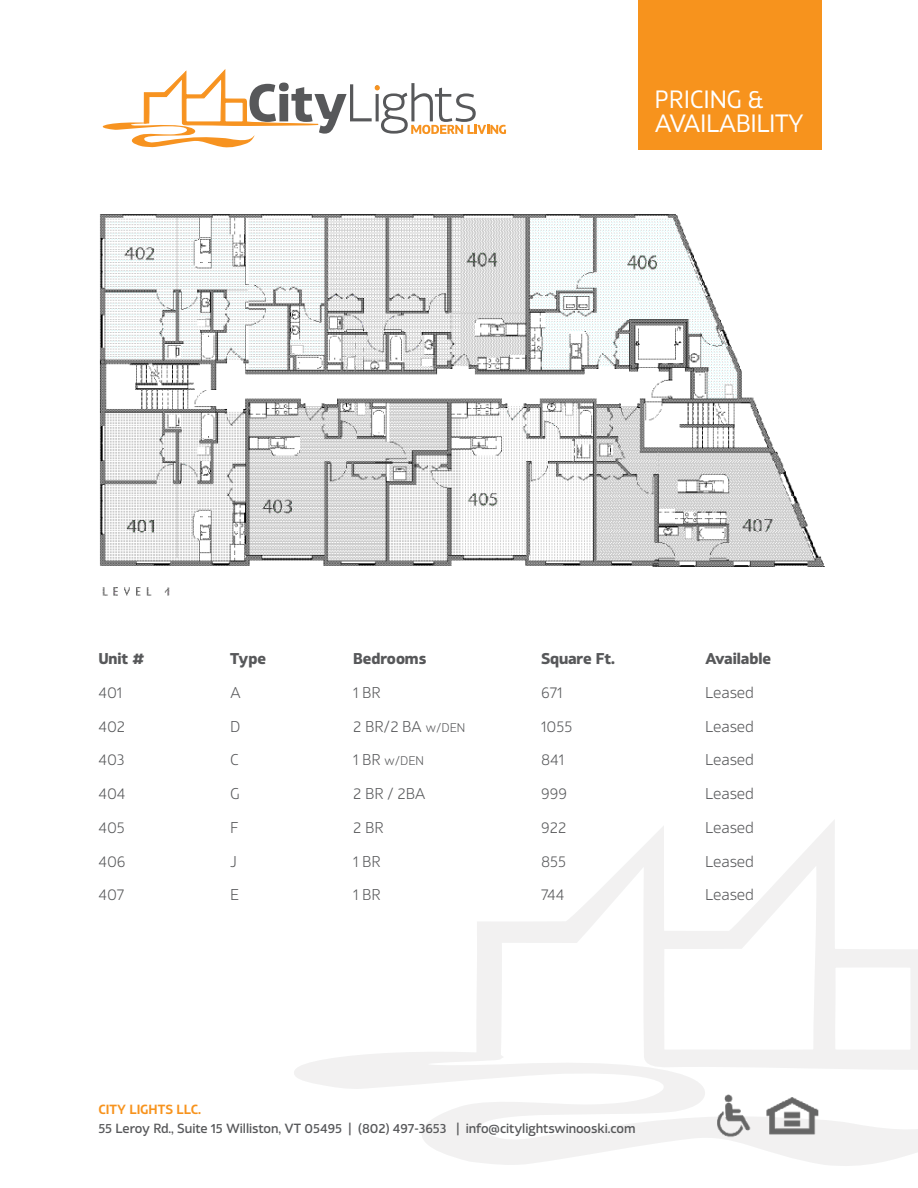
<style>
.page{position:relative;width:918px;height:1188px;background:#fff}
.page>*{position:absolute;margin:0;border:0;box-sizing:border-box;transform-origin:0 0}
.t1{font:24px "Xyngia";letter-spacing:-.02em;color:#fff}
.t2{font:300 15px "Xyngia";color:#57585a}
.t3{font:700 15px "Xyngia";letter-spacing:-.005em;color:#57585a}
.t4{font:500 12.75px/19.5px "Xyngia";letter-spacing:-.005em;color:#57585a}
.t5{font:300 12px "Xyngia";color:#57585a}
.s1{font-size:12px}
.s2{font-size:15px}
.s3{font-weight:600;color:#f7931d}
</style>
<div class="page">
<svg style="left:477px;top:820px;width:441px;height:229px"></svg>
<svg style="left:294px;top:1049px;width:624px;height:117px"></svg>
<svg style="left:102px;top:69px;width:404px;height:79px"></svg>
<img style="left:700px;top:1088px;width:136px;height:55px">
<div style="left:638px;top:0;width:184px;height:149px;background:#f7931d"></div>
<img style="left:99px;top:214px;width:726px;height:382px">
<p class="t1" style="left:655px;top:82px;width:110px">PRICING &amp;</p>
<p class="t1" style="left:655px;top:106px;width:151px">AVAILABILITY</p>
<p class="t3" style="left:98px;top:647px;width:47px">Unit #</p>
<p class="t3" style="left:230px;top:647px;width:37px">Type</p>
<p class="t3" style="left:353px;top:647px;width:75px">Bedrooms</p>
<p class="t3" style="left:541px;top:647px;width:76px">Square Ft.</p>
<p class="t3" style="left:705px;top:647px;width:67px">Available</p>
<p class="t2" style="left:98px;top:681px;width:26px">401</p>
<p class="t2" style="left:230px;top:681px;width:12px">A</p>
<p class="t2" style="left:353px;top:681px;width:29px">1 BR</p>
<p class="t2" style="left:541px;top:681px;width:23px">671</p>
<p class="t2" style="left:705px;top:681px;width:50px">Leased</p>
<p class="t2" style="left:98px;top:715px;width:28px">402</p>
<p class="t2" style="left:230px;top:715px;width:12px">D</p>
<p class="t2" style="left:353px;top:715px;width:114px">2 BR/2 BA <span class="s1">w/DEN</span></p>
<p class="t2" style="left:541px;top:715px;width:33px">1055</p>
<p class="t2" style="left:705px;top:715px;width:50px">Leased</p>
<p class="t2" style="left:98px;top:749px;width:28px">403</p>
<p class="t2" style="left:230px;top:749px;width:10px">C</p>
<p class="t5" style="left:353px;top:752px;width:72px"><span class="s2">1 BR</span> w/DEN</p>
<p class="t2" style="left:541px;top:749px;width:25px">841</p>
<p class="t2" style="left:705px;top:749px;width:50px">Leased</p>
<p class="t2" style="left:98px;top:783px;width:29px">404</p>
<p class="t2" style="left:230px;top:783px;width:11px">G</p>
<p class="t2" style="left:353px;top:783px;width:74px">2 BR / 2BA</p>
<p class="t2" style="left:541px;top:783px;width:28px">999</p>
<p class="t2" style="left:705px;top:783px;width:50px">Leased</p>
<p class="t2" style="left:98px;top:816px;width:28px">405</p>
<p class="t2" style="left:230px;top:816px;width:10px">F</p>
<p class="t2" style="left:353px;top:816px;width:32px">2 BR</p>
<p class="t2" style="left:541px;top:816px;width:27px">922</p>
<p class="t2" style="left:705px;top:816px;width:50px">Leased</p>
<p class="t2" style="left:98px;top:850px;width:29px">406</p>
<p class="t2" style="left:230px;top:850px;width:8px">J</p>
<p class="t2" style="left:353px;top:850px;width:29px">1 BR</p>
<p class="t2" style="left:541px;top:850px;width:27px">855</p>
<p class="t2" style="left:705px;top:850px;width:50px">Leased</p>
<p class="t2" style="left:98px;top:884px;width:27px">407</p>
<p class="t2" style="left:230px;top:884px;width:10px">E</p>
<p class="t2" style="left:353px;top:884px;width:29px">1 BR</p>
<p class="t2" style="left:541px;top:884px;width:25px">744</p>
<p class="t2" style="left:705px;top:884px;width:50px">Leased</p>
<p class="t4" style="left:98px;top:1099px;width:539px"><span class="s3">CITY LIGHTS LLC.<br></span>55 Leroy Rd., Suite 15 Williston, VT 05495 | (802) 497-3653 | info@citylightswinooski.com</p>
</div>
